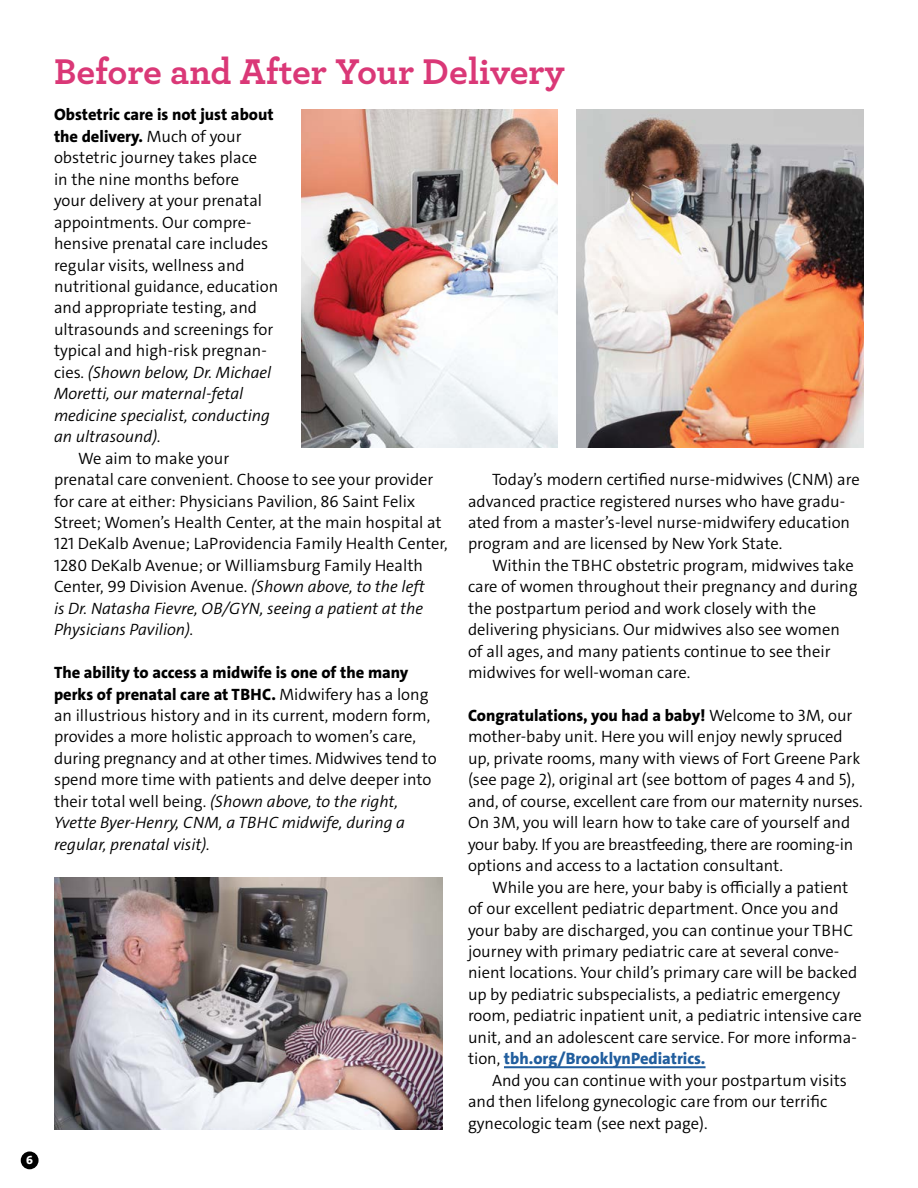
<style>
.page{position:relative;width:918px;height:1188px;background:#fff}
.page>*{position:absolute;margin:0;border:0;box-sizing:border-box;transform-origin:0 0}
.t1{font:700 37.5px "Archer";color:#da3877}
.t2{font:300 16.5px/21.5px "The Sans";color:#000}
.t3{font:800 12px "The Sans";color:#fff}
.s1{font-weight:800}
.s2{font-style:italic}
.s3{font-weight:800;color:#215e9e}
</style>
<div class="page">
<hr style="left:504px;top:1066px;width:202px;height:2px;background:#215e9e">
<img style="left:54px;top:878px;width:389px;height:251px">
<img style="left:301px;top:110px;width:257px;height:337px">
<div style="left:21px;top:1151px;width:18px;height:18px;background:#000;border-radius:50%"></div>
<img style="left:576px;top:110px;width:288px;height:337px">
<p class="t3" style="left:26px;top:1152px;width:8px">6</p>
<h1 class="t1" style="left:54px;top:42px;width:512px">Before and After Your Delivery</h1>
<p class="t2" style="left:54px;top:104px;width:226px"><span class="s1">Obstetric care is not just about the delivery.</span> Much of your obstetric journey takes place<br>in the nine months before<br>your delivery at your prenatal appointments. Our compre&shy;hensive prenatal care includes regular visits, wellness and nutritional guidance, education and appropriate testing, and ultrasounds and screenings for typical and high-risk pregnan&shy;cies. <span class="s2">(Shown below, Dr. Michael<br>Moretti, our maternal-fetal medicine specialist, conducting an ultrasound).</span></p>
<p class="t2" style="left:54px;top:447px;width:395px;text-indent:24px">We aim to make your<br>prenatal care convenient. Choose to see your provider for care at either: Physicians Pavilion, 86 Saint Felix Street; Women’s Health Center, at the main hospital at 121 DeKalb Avenue; LaProvidencia Family Health Center, 1280 DeKalb Avenue; or Williamsburg Family Health Center, 99 Division Avenue. <span class="s2">(Shown above, to the left<br>is Dr. Natasha Fievre, OB/GYN, seeing a patient at the Physicians Pavilion).</span></p>
<p class="t2" style="left:54px;top:662px;width:384px"><span class="s1">The ability to access a midwife is one of the many perks of prenatal care at TBHC.</span> Midwifery has a long an illustrious history and in its current, modern form, provides a more holistic approach to women’s care, during pregnancy and at other times. Midwives tend to spend more time with patients and delve deeper into their total well being. <span class="s2">(Shown above, to the right, Yvette Byer-Henry, CNM, a TBHC midwife, during a regular, prenatal visit).</span></p>
<p class="t2" style="left:468px;top:469px;width:393px;text-indent:24px">Today’s modern certified nurse-midwives (CNM) are advanced practice registered nurses who have gradu&shy;ated from a master’s-level nurse-midwifery education program and are licensed by New York State.</p>
<p class="t2" style="left:468px;top:555px;width:391px;text-indent:24px">Within the TBHC obstetric program, midwives take care of women throughout their pregnancy and during the postpartum period and work closely with the delivering physicians. Our midwives also see women of all ages, and many patients continue to see their midwives for well-woman care.</p>
<p class="t2" style="left:468px;top:705px;width:396px"><span class="s1">Congratulations, you had a baby!</span> Welcome to 3M, our mother-baby unit. Here you will enjoy newly spruced up, private rooms, many with views of Fort Greene Park (see page 2), original art (see bottom of pages 4 and 5), and, of course, excellent care from our maternity nurses.<br>On 3M, you will learn how to take care of yourself and your baby. If you are breastfeeding, there are rooming-in options and access to a lactation consultant.</p>
<p class="t2" style="left:468px;top:876px;width:395px;text-indent:24px">While you are here, your baby is officially a patient of our excellent pediatric department. Once you and your baby are discharged, you can continue your TBHC journey with primary pediatric care at several conve&shy;nient locations. Your child’s primary care will be backed up by pediatric subspecialists, a pediatric emergency room, pediatric inpatient unit, a pediatric intensive care unit, and an adolescent care service. For more informa&shy;tion, <span class="s3">tbh.org/BrooklynPediatrics.</span></p>
<p class="t2" style="left:468px;top:1070px;width:380px;text-indent:24px">And you can continue with your postpartum visits and then lifelong gynecologic care from our terrific gynecologic team (see next page).</p>
</div>
